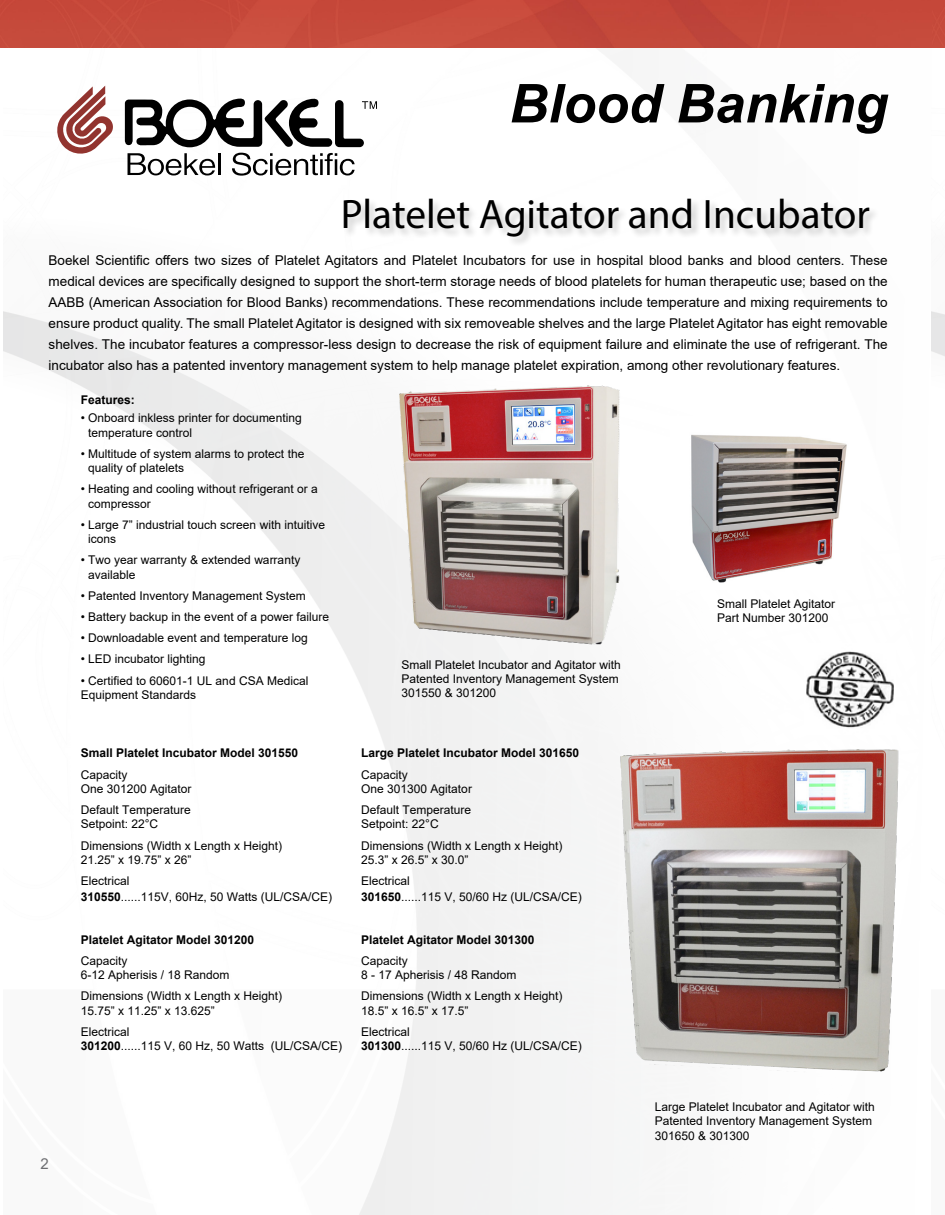
<style>
.page{position:relative;width:945px;height:1215px;background:#fff}
.page>*{position:absolute;margin:0;border:0;box-sizing:border-box;transform-origin:0 0}
.t1{font:italic 700 53.55px "Arial";color:#000}
.t2{font:41.25px "Myriad Pro";color:#000}
.t3{font:15px "Arial";color:#6d6e71}
.t4{font:13.5px/21px "Arial";color:#000;text-align:justify}
.t5{font:12px/14.4px "Arial";color:#000}
.t6{font:700 12px "Arial";color:#000}
.s1{font-weight:700}
</style>
<div class="page">
<img style="left:3px;top:47px;width:929px;height:1168px">
<div style="left:0;top:0;width:932px;height:47px;background:#c5493b"></div>
<svg style="left:57px;top:86px;width:57px;height:70px"></svg>
<svg style="left:128px;top:153px;width:87px;height:22px"></svg>
<hr style="left:218px;top:153px;width:3px;height:22px;background:#000">
<svg style="left:232px;top:153px;width:123px;height:23px"></svg>
<svg style="left:125px;top:98px;width:252px;height:49px"></svg>
<div style="left:343px;top:198px;width:537px;height:49px;background:#000;opacity:.2"></div>
<img style="left:612px;top:748px;width:307px;height:341px">
<img style="left:390px;top:378px;width:241px;height:273px">
<img style="left:671px;top:417px;width:190px;height:173px">
<img style="left:804px;top:643px;width:91px;height:91px">
<p class="t1" style="left:509px;top:68px;width:380px">Blood Banking</p>
<p class="t2" style="left:341px;top:189px;width:531px">Platelet Agitator and Incubator</p>
<p class="t4" style="left:49px;top:249px;width:841px">Boekel Scientific offers two sizes of Platelet Agitators and Platelet Incubators for use in hospital blood banks and blood centers. These medical devices are specifically designed to support the short-term storage needs of blood platelets for human therapeutic use; based on the AABB (American Association for Blood Banks) recommendations. These recommendations include temperature and mixing requirements to ensure product quality. The small Platelet Agitator is designed with six removeable shelves and the large Platelet Agitator has eight removable shelves. The incubator features a compressor-less design to decrease the risk of equipment failure and eliminate the use of refrigerant. The incubator also has a patented inventory management system to help manage platelet expiration, among other revolutionary features.</p>
<p class="t6" style="left:81px;top:391px;width:56px">Features:</p>
<p class="t5" style="left:88px;top:411px;width:215px;text-indent:-8px">• Onboard inkless printer for documenting temperature control</p>
<p class="t5" style="left:88px;top:446px;width:218px;text-indent:-8px">• Multitude of system alarms to protect the quality of platelets</p>
<p class="t5" style="left:88px;top:482px;width:231px;text-indent:-8px">• Heating and cooling without refrigerant or a compressor</p>
<p class="t5" style="left:88px;top:517px;width:238px;text-indent:-8px">• Large 7” industrial touch screen with intuitive icons</p>
<p class="t5" style="left:88px;top:553px;width:214px;text-indent:-8px">• Two year warranty &amp; extended warranty available</p>
<p class="t5" style="left:81px;top:588px;width:226px">• Patented Inventory Management System</p>
<p class="t5" style="left:81px;top:610px;width:250px">• Battery backup in the event of a power failure</p>
<p class="t5" style="left:81px;top:631px;width:228px">• Downloadable event and temperature log</p>
<p class="t5" style="left:81px;top:652px;width:126px">• LED incubator lighting</p>
<p class="t5" style="left:81px;top:673px;width:229px">• Certified to 60601-1 UL and CSA Medical<br>Equipment Standards</p>
<p class="t6" style="left:81px;top:745px;width:219px">Small Platelet Incubator Model 301550</p>
<p class="t5" style="left:81px;top:767px;width:112px">Capacity<br>One 301200 Agitator</p>
<p class="t5" style="left:81px;top:803px;width:112px">Default Temperature<br>Setpoint: 22°C</p>
<p class="t5" style="left:81px;top:838px;width:203px">Dimensions (Width x Length x Height)<br>21.25” x 19.75” x 26”</p>
<p class="t5" style="left:81px;top:873px;width:253px;line-height:16.2px">Electrical<br><span class="s1">310550</span>......115V, 60Hz, 50 Watts (UL/CSA/CE)</p>
<p class="t6" style="left:81px;top:931px;width:175px">Platelet Agitator Model 301200</p>
<p class="t5" style="left:81px;top:953px;width:150px">Capacity<br>6-12 Apherisis / 18 Random</p>
<p class="t5" style="left:81px;top:989px;width:203px">Dimensions (Width x Length x Height)<br>15.75” x 11.25” x 13.625”</p>
<p class="t5" style="left:81px;top:1024px;width:263px">Electrical<br><span class="s1">301200</span>......115 V, 60 Hz, 50 Watts (UL/CSA/CE)</p>
<p class="t5" style="left:401px;top:657px;width:221px">Small Platelet Incubator and Agitator with<br>Patented Inventory Management System<br>301550 &amp; 301200</p>
<p class="t6" style="left:361px;top:745px;width:220px">Large Platelet Incubator Model 301650</p>
<p class="t5" style="left:361px;top:767px;width:112px">Capacity<br>One 301300 Agitator</p>
<p class="t5" style="left:361px;top:803px;width:112px">Default Temperature<br>Setpoint: 22°C</p>
<p class="t5" style="left:361px;top:838px;width:203px">Dimensions (Width x Length x Height)<br>25.3” x 26.5” x 30.0”</p>
<p class="t5" style="left:361px;top:873px;width:222px;line-height:16.2px">Electrical<br><span class="s1">301650</span>......115 V, 50/60 Hz (UL/CSA/CE)</p>
<p class="t6" style="left:361px;top:931px;width:175px">Platelet Agitator Model 301300</p>
<p class="t5" style="left:361px;top:953px;width:157px">Capacity<br>8 - 17 Apherisis / 48 Random</p>
<p class="t5" style="left:361px;top:989px;width:203px">Dimensions (Width x Length x Height)<br>18.5” x 16.5” x 17.5”</p>
<p class="t5" style="left:361px;top:1024px;width:222px">Electrical<br><span class="s1">301300</span>......115 V, 50/60 Hz (UL/CSA/CE)</p>
<p class="t3" style="left:40px;top:1153px;width:10px">2</p>
<p class="t5" style="left:717px;top:596px;width:120px">Small Platelet Agitator<br>Part Number 301200</p>
<p class="t5" style="left:655px;top:1099px;width:222px">Large Platelet Incubator and Agitator with<br>Patented Inventory Management System<br>301650 &amp; 301300</p>
</div>
